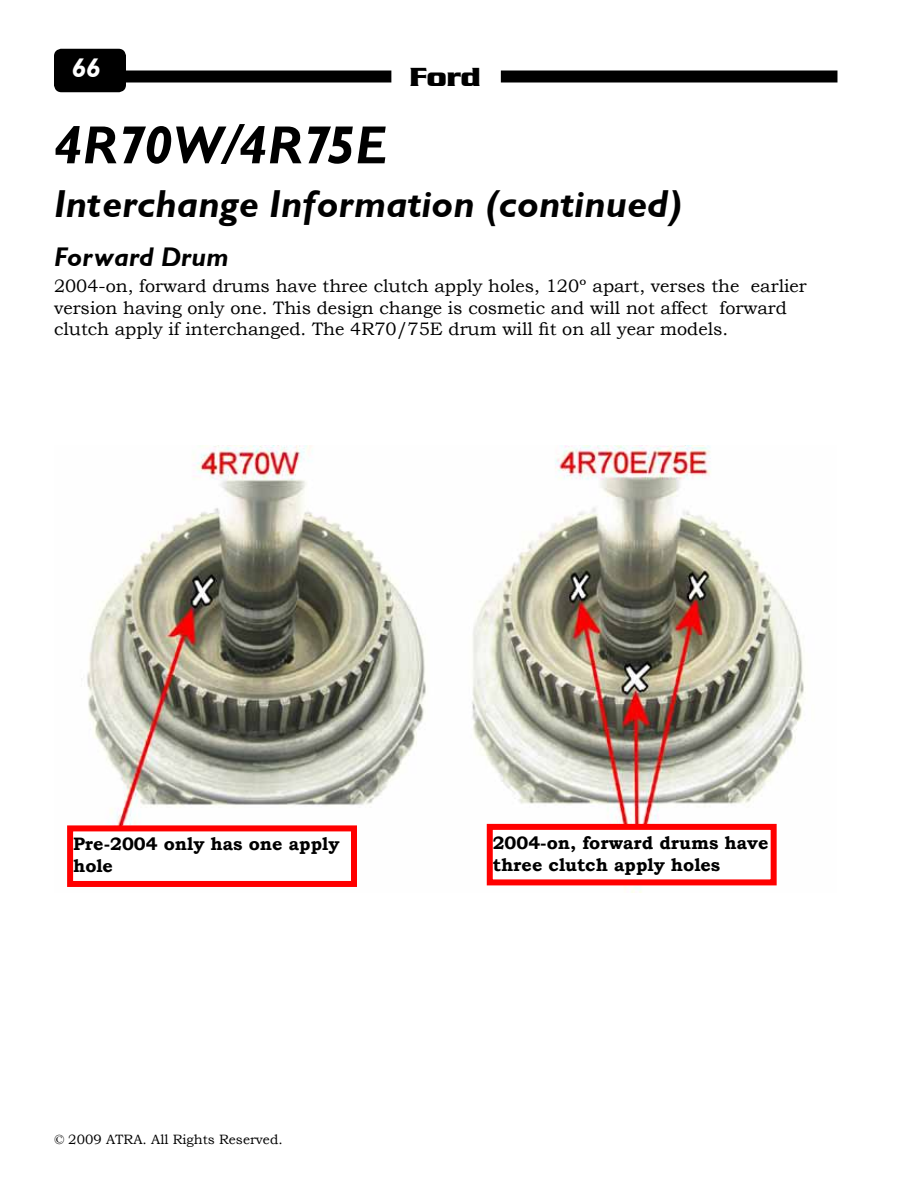
<style>
.page{position:relative;width:918px;height:1188px;background:#fff}
.page>*{position:absolute;margin:0;border:0;box-sizing:border-box;transform-origin:0 0}
.t1{font:54px "Garrison Sans BOLDITALIC";color:#000}
.t2{font:39px "Garrison Sans BOLDITALIC";color:#000}
.t3{font:27px "Garrison Sans BOLDITALIC";color:#000}
.t4{font:700 27px "Serpentine";color:#000}
.t5{font:27px "Garrison Sans BOLDITALIC";color:#fff}
.t6{font:18px/21.8px "Bookman Old Style";color:#000}
.t7{font:700 18px/21.8px "Bookman Old Style";color:#000}
.t8{font:13.5px "Bookman Old Style";color:#000}
</style>
<div class="page">
<div style="left:55px;top:50px;width:70px;height:42px;background:#000;border-radius:7px"></div>
<div style="left:54px;top:49px;width:72px;height:43px;border:2px solid #000;border-radius:7px"></div>
<div style="left:501px;top:70px;width:336px;height:12px;background:#000"></div>
<div style="left:111px;top:70px;width:280px;height:12px;background:#000"></div>
<img style="left:87px;top:445px;width:718px;height:448px">
<div style="left:490px;top:827px;width:284px;height:55px;background:#fff"></div>
<div style="left:487px;top:824px;width:290px;height:61px;border:6px solid #f00"></div>
<div style="left:70px;top:828px;width:284px;height:56px;background:#fff"></div>
<div style="left:67px;top:825px;width:290px;height:62px;border:6px solid #f00"></div>
<h3 class="t5" style="left:72px;top:53px;width:30px">66</h3>
<h3 class="t4" style="left:409px;top:63px;width:73px">Ford</h3>
<h1 class="t1" style="left:54px;top:114px;width:334px">4R70W/4R75E</h1>
<h2 class="t2" style="left:54px;top:181px;width:629px">Interchange Information (continued)</h2>
<h3 class="t3" style="left:54px;top:241px;width:176px">Forward Drum</h3>
<p class="t6" style="left:54px;top:275px;width:754px">2004-on, forward drums have three clutch apply holes, 120º apart, verses the earlier version having only one. This design change is cosmetic and will not affect forward clutch apply if interchanged. The 4R70/75E drum will fit on all year models.</p>
<p class="t7" style="left:73px;top:833px;width:268px">Pre-2004 only has one apply hole</p>
<p class="t8" style="left:54px;top:1130px;width:230px">© 2009 ATRA. All Rights Reserved.</p>
<p class="t7" style="left:493px;top:832px;width:277px">2004-on, forward drums have three clutch apply holes</p>
</div>
